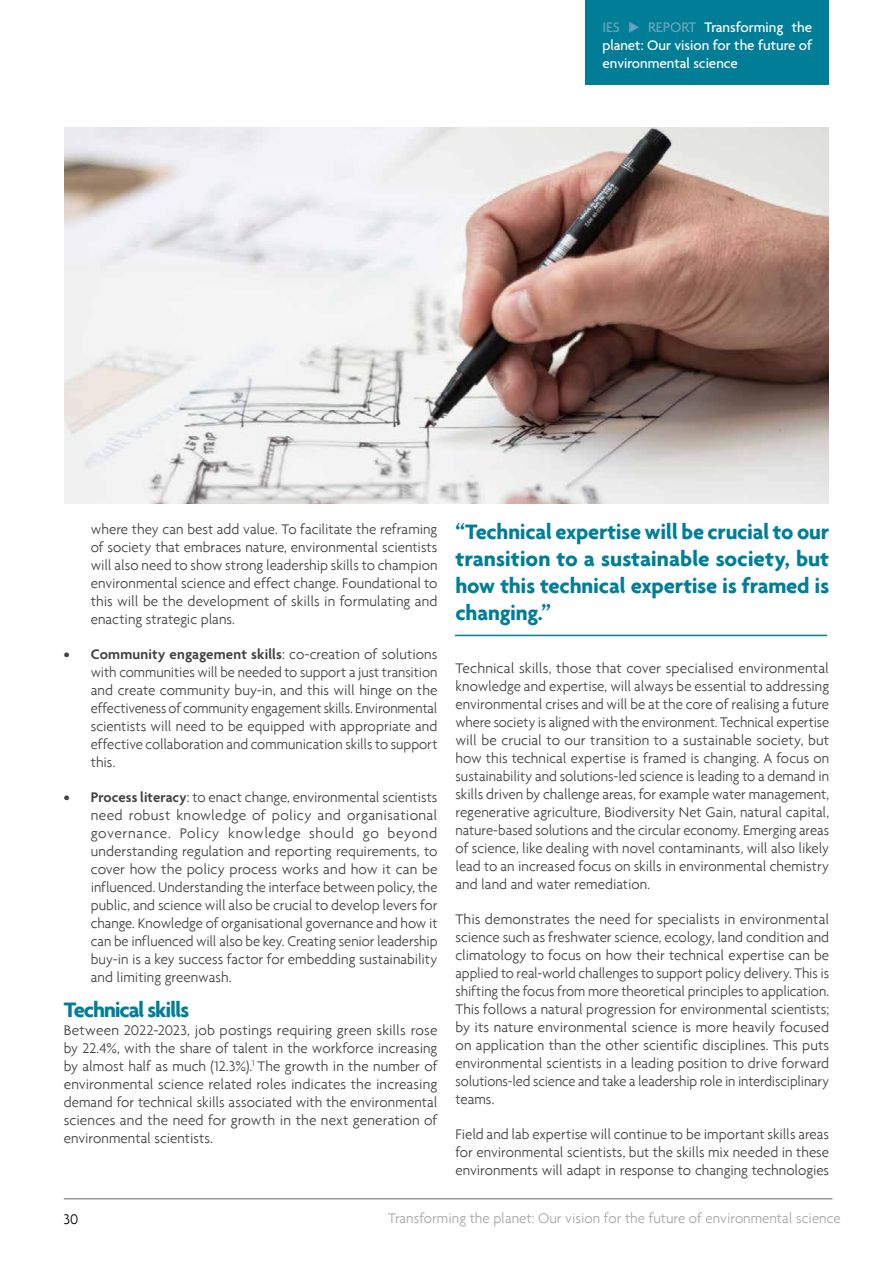
<style>
.page{position:relative;width:893px;height:1263px;background:#fff}
.page>*{position:absolute;margin:0;border:0;box-sizing:border-box;transform-origin:0 0}
.t1{font:700 22.5px/27px "Agenda";letter-spacing:-.01em;color:#007e98;text-align:justify}
.t2{font:700 22.5px "Agenda";letter-spacing:-.05em;color:#007e98}
.t3{font:300 15px/18px "Agenda";color:#414042;text-align:justify}
.t4{font:500 15px/18px "Agenda";color:#fff;text-align:justify}
.t5{font:300 15px "Agenda";color:#a5a6a9}
.t6{font:300 15px "Agenda";color:#000}
.s1{color:#68a4b9}
.s2{font-weight:600}
</style>
<div class="page">
<hr style="left:455px;top:635px;width:372px;height:1px;background:#007e98">
<img style="left:65px;top:128px;width:763px;height:376px">
<div style="left:585px;top:0;width:244px;height:85px;background:#007e98"></div>
<hr style="left:64px;top:1198px;width:768px;height:1px;background:#646569">
<p class="t4" style="left:602px;top:19px;width:211px"><span class="s1">IES</span> <span class="s1">◆ REPORT</span> Transforming the planet: Our vision for the future of environmental science</p>
<p class="t3" style="left:91px;top:520px;width:348px">where they can best add value. To facilitate the reframing of society that embraces nature, environmental scientists will also need to show strong leadership skills to champion environmental science and effect change. Foundational to this will be the development of skills in formulating and enacting strategic plans.</p>
<p class="t3" style="left:91px;top:645px;width:348px;text-indent:-27px"><span class="s2">• Community engagement skills</span>: co-creation of solutions with communities will be needed to support a just transition and create community buy-in, and this will hinge on the effectiveness of community engagement skills. Environmental scientists will need to be equipped with appropriate and effective collaboration and communication skills to support this.</p>
<p class="t3" style="left:91px;top:788px;width:348px;text-indent:-27px"><span class="s2">• Process literacy</span>: to enact change, environmental scientists need robust knowledge of policy and organisational governance. Policy knowledge should go beyond understanding regulation and reporting requirements, to cover how the policy process works and how it can be influenced. Understanding the interface between policy, the public, and science will also be crucial to develop levers for change. Knowledge of organisational governance and how it can be influenced will also be key. Creating senior leadership buy-in is a key success factor for embedding sustainability and limiting greenwash.</p>
<h1 class="t2" style="left:64px;top:996px;width:127px">Technical skills</h1>
<p class="t3" style="left:64px;top:1021px;width:375px">Between 2022-2023, job postings requiring green skills rose by 22.4%, with the share of talent in the workforce increasing by almost half as much (12.3%).<sup>1</sup> The growth in the number of environmental science related roles indicates the increasing demand for technical skills associated with the environmental sciences and the need for growth in the next generation of environmental scientists.</p>
<h1 class="t1" style="left:455px;top:518px;width:375px">“Technical expertise will be crucial to our transition to a sustainable society, but how this technical expertise is framed is changing.”</h1>
<p class="t3" style="left:455px;top:659px;width:375px">Technical skills, those that cover specialised environmental knowledge and expertise, will always be essential to addressing environmental crises and will be at the core of realising a future where society is aligned with the environment. Technical expertise will be crucial to our transition to a sustainable society, but how this technical expertise is framed is changing. A focus on sustainability and solutions-led science is leading to a demand in skills driven by challenge areas, for example water management, regenerative agriculture, Biodiversity Net Gain, natural capital, nature-based solutions and the circular economy. Emerging areas of science, like dealing with novel contaminants, will also likely lead to an increased focus on skills in environmental chemistry and land and water remediation.</p>
<p class="t3" style="left:455px;top:910px;width:375px">This demonstrates the need for specialists in environmental science such as freshwater science, ecology, land condition and climatology to focus on how their technical expertise can be applied to real-world challenges to support policy delivery. This is shifting the focus from more theoretical principles to application.<br>This follows a natural progression for environmental scientists; by its nature environmental science is more heavily focused on application than the other scientific disciplines. This puts environmental scientists in a leading position to drive forward solutions-led science and take a leadership role in interdisciplinary teams.</p>
<p class="t3" style="left:455px;top:1125px;width:375px">Field and lab expertise will continue to be important skills areas for environmental scientists, but the skills mix needed in these environments will adapt in response to changing technologies</p>
<p class="t6" style="left:64px;top:1210px;width:16px">30</p>
<p class="t5" style="left:388px;top:1209px;width:454px">Transforming the planet: Our vision for the future of environmental science</p>
</div>
